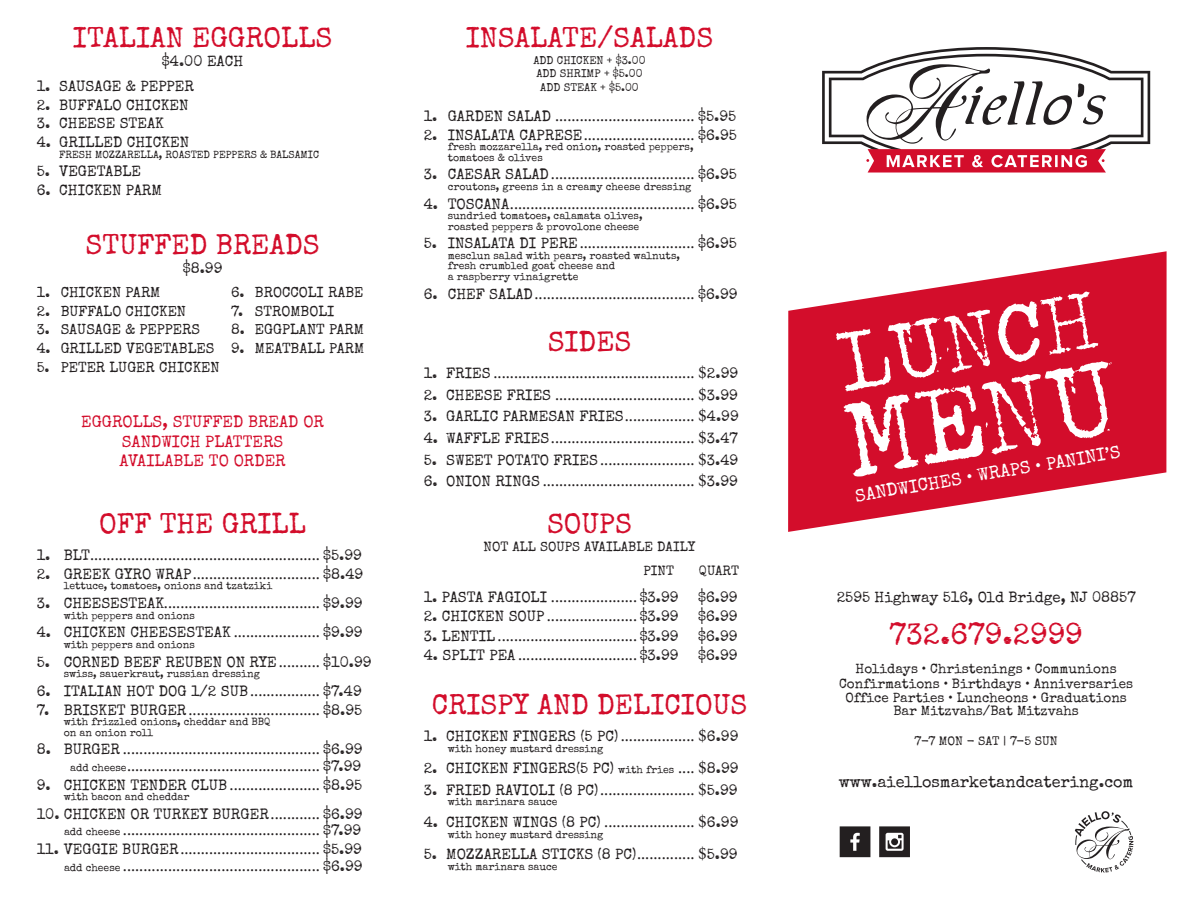
<style>
.page{position:relative;width:1188px;height:918px;background:#fff}
.page>*{position:absolute;margin:0;border:0;box-sizing:border-box;transform-origin:0 0}
.t1{font:128.55px "Mechanical Machine";color:#fff}
.t2{font:100.5px "Mechanical Machine";color:#fff}
.t3{font:30px "Special Elite";color:#d30d2b}
.t4{font:28.5px "Special Elite";color:#d30d2b}
.t5{font:18px "Minion Pro";color:#231f20}
.t6{font:18px "Special Elite";color:#fff}
.t7{font:16.5px "Special Elite";color:#d30d2b}
.t8{font:16.2px "Special Elite";color:#231f20}
.t9{font:15px "Special Elite";color:#231f20}
.t10{font:14.55px "Special Elite";color:#231f20}
.t11{font:13.5px/13.5px "Special Elite";color:#231f20;text-align:center}
.t12{font:12.45px "Special Elite";color:#231f20}
.t13{font:11.25px "Special Elite";color:#231f20}
.t14{font:10.5px/10.5px "Special Elite";color:#231f20}
.s1{font-family:"Special Elite";font-size:15px}
.s2{font-family:"Minion Pro";font-size:18px}
.s3{font-family:"Special Elite";font-size:10.5px}
.s4{font-size:10.5px}
</style>
<div class="page">
<svg style="left:788px;top:251px;width:379px;height:281px;fill:#d30d2b"></svg>
<svg style="left:822px;top:47px;width:328px;height:126px"></svg>
<svg style="left:1075px;top:811px;width:58px;height:62px"></svg>
<svg style="left:840px;top:826px;width:30px;height:31px"></svg>
<svg style="left:879px;top:826px;width:31px;height:31px"></svg>
<p class="t4" style="left:73px;top:20px;width:261px">ITALIAN EGGROLLS</p>
<p class="t9" style="left:162px;top:52px;width:83px">$4.00 EACH</p>
<p class="t9" style="left:37px;top:76px;width:159px">1. SAUSAGE &amp; PEPPER</p>
<p class="t9" style="left:37px;top:95px;width:153px">2. BUFFALO CHICKEN</p>
<p class="t9" style="left:37px;top:114px;width:129px">3. CHEESE STEAK</p>
<p class="t9" style="left:37px;top:133px;width:154px">4. GRILLED CHICKEN</p>
<p class="t14" style="left:59px;top:149px;width:261px">FRESH MOZZARELLA, ROASTED PEPPERS &amp; BALSAMIC</p>
<p class="t9" style="left:37px;top:162px;width:106px">5. VEGETABLE</p>
<p class="t9" style="left:37px;top:181px;width:127px">6. CHICKEN PARM</p>
<p class="t4" style="left:86px;top:226px;width:236px">STUFFED BREADS</p>
<p class="t9" style="left:183px;top:258px;width:41px">$8.99</p>
<p class="t10" style="left:37px;top:283px;width:125px">1. CHICKEN PARM</p>
<p class="t10" style="left:37px;top:302px;width:151px">2. BUFFALO CHICKEN</p>
<p class="t10" style="left:37px;top:321px;width:165px">3. SAUSAGE &amp; PEPPERS</p>
<p class="t10" style="left:37px;top:339px;width:179px">4. GRILLED VEGETABLES</p>
<p class="t10" style="left:37px;top:358px;width:184px">5. PETER LUGER CHICKEN</p>
<p class="t10" style="left:231px;top:283px;width:134px">6. BROCCOLI RABE</p>
<p class="t10" style="left:231px;top:302px;width:105px">7. STROMBOLI</p>
<p class="t10" style="left:231px;top:321px;width:135px">8. EGGPLANT PARM</p>
<p class="t10" style="left:231px;top:339px;width:135px">9. MEATBALL PARM</p>
<p class="t7" style="left:81px;top:411px;width:244px">EGGROLLS, STUFFED BREAD OR</p>
<p class="t7" style="left:122px;top:431px;width:163px">SANDWICH PLATTERS</p>
<p class="t7" style="left:120px;top:451px;width:168px">AVAILABLE TO ORDER</p>
<p class="t4" style="left:99px;top:505px;width:208px">OFF THE GRILL</p>
<p class="t5" style="left:37px;top:542px;width:327px"><span class="s1">1. BLT</span>........................................................ <span class="s1">$5.99</span></p>
<p class="t5" style="left:37px;top:561px;width:328px"><span class="s1">2. GREEK GYRO WRAP</span>............................... <span class="s1">$8.49</span></p>
<p class="t14" style="left:64px;top:581px;width:210px">lettuce, tomatoes, onions and tzatziki</p>
<p class="t5" style="left:37px;top:590px;width:327px"><span class="s1">3. CHEESESTEAK</span>...................................... <span class="s1">$9.99</span></p>
<p class="t14" style="left:64px;top:610px;width:133px">with peppers and onions</p>
<p class="t9" style="left:37px;top:623px;width:327px">4. CHICKEN CHEESESTEAK <span class="s2">.....................</span> $9.99</p>
<p class="t14" style="left:64px;top:639px;width:133px">with peppers and onions</p>
<p class="t9" style="left:37px;top:652px;width:336px">5. CORNED BEEF REUBEN ON RYE<span class="s2">..........</span> $10.99</p>
<p class="t14" style="left:64px;top:668px;width:198px">swiss, sauerkraut, russian dressing</p>
<p class="t9" style="left:37px;top:681px;width:327px">6. ITALIAN HOT DOG 1/2 SUB<span class="s2">.................</span> $7.49</p>
<p class="t5" style="left:37px;top:697px;width:327px"><span class="s1">7. BRISKET BURGER</span>................................ <span class="s1">$8.95</span></p>
<p class="t14" style="left:64px;top:716px;width:208px">with frizzled onions, cheddar and BBQ on an onion roll</p>
<p class="t5" style="left:37px;top:736px;width:327px"><span class="s1">8. BURGER</span> ................................................ <span class="s1">$6.99</span></p>
<p class="t5" style="left:70px;top:753px;width:293px"><span class="s3">add cheese</span>............................................... <span class="s1">$7.99</span></p>
<p class="t9" style="left:37px;top:775px;width:327px">9. CHICKEN TENDER CLUB<span class="s2">......................</span> $8.95</p>
<p class="t14" style="left:64px;top:791px;width:127px">with bacon and cheddar</p>
<p class="t9" style="left:37px;top:804px;width:327px">10. CHICKEN OR TURKEY BURGER<span class="s2">............</span> $6.99</p>
<p class="t5" style="left:64px;top:817px;width:299px"><span class="s3">add cheese</span> ................................................ <span class="s1">$7.99</span></p>
<p class="t5" style="left:37px;top:836px;width:327px"><span class="s1">11. VEGGIE BURGER</span>.................................. <span class="s1">$5.99</span></p>
<p class="t5" style="left:64px;top:853px;width:300px"><span class="s3">add cheese</span> ................................................ <span class="s1">$6.99</span></p>
<p class="t4" style="left:466px;top:20px;width:249px">INSALATE/SALADS</p>
<p class="t13" style="left:533px;top:53px;width:114px">ADD CHICKEN + $3.00</p>
<p class="t13" style="left:536px;top:66px;width:108px">ADD SHRIMP + $5.00</p>
<p class="t13" style="left:540px;top:80px;width:100px">ADD STEAK + $5.00</p>
<p class="t5" style="left:424px;top:103px;width:314px"><span class="s1">1. GARDEN SALAD</span> .................................. <span class="s1">$5.95</span></p>
<p class="t5" style="left:424px;top:122px;width:315px"><span class="s1">2. INSALATA CAPRESE</span>........................... <span class="s1">$6.95</span></p>
<p class="t14" style="left:448px;top:142px;width:247px">fresh mozzarella, red onion, roasted peppers, tomatoes &amp; olives</p>
<p class="t5" style="left:424px;top:162px;width:315px"><span class="s1">3. CAESAR SALAD</span>................................... <span class="s1">$6.95</span></p>
<p class="t14" style="left:448px;top:181px;width:245px">croutons, greens in a creamy cheese dressing</p>
<p class="t5" style="left:424px;top:191px;width:315px"><span class="s1">4. TOSCANA</span>............................................. <span class="s1">$6.95</span></p>
<p class="t14" style="left:448px;top:211px;width:196px">sundried tomatoes, calamata olives, roasted peppers &amp; provolone cheese</p>
<p class="t5" style="left:424px;top:231px;width:315px"><span class="s1">5. INSALATA DI PERE</span>............................ <span class="s1">$6.95</span></p>
<p class="t14" style="left:448px;top:250px;width:234px">mesclun salad with pears, roasted walnuts, fresh crumbled goat cheese and<br>a raspberry vinaigrette</p>
<p class="t5" style="left:424px;top:281px;width:315px"><span class="s1">6. CHEF SALAD</span>....................................... <span class="s1">$6.99</span></p>
<p class="t4" style="left:548px;top:324px;width:85px">SIDES</p>
<p class="t5" style="left:424px;top:360px;width:316px"><span class="s1">1. FRIES</span> ................................................. $<span class="s1">2.99</span></p>
<p class="t5" style="left:424px;top:382px;width:316px"><span class="s1">2. CHEESE FRIES</span> .................................. $<span class="s1">3.99</span></p>
<p class="t9" style="left:424px;top:407px;width:317px">3. GARLIC PARMESAN FRIES<span class="s2">................. $</span>4.99</p>
<p class="t5" style="left:424px;top:425px;width:316px"><span class="s1">4. WAFFLE FRIES</span>................................... $<span class="s1">3.47</span></p>
<p class="t5" style="left:424px;top:447px;width:316px"><span class="s1">5. SWEET POTATO FRIES</span>....................... $<span class="s1">3.49</span></p>
<p class="t5" style="left:424px;top:468px;width:316px"><span class="s1">6. ONION RINGS</span> ..................................... $<span class="s1">3.99</span></p>
<p class="t4" style="left:547px;top:506px;width:86px">SOUPS</p>
<p class="t11" style="left:484px;top:540px;width:213px">NOT ALL SOUPS AVAILABLE DAILY</p>
<p class="t11" style="left:644px;top:563px;width:32px">PINT</p>
<p class="t11" style="left:699px;top:563px;width:42px">QUART</p>
<p class="t5" style="left:424px;top:584px;width:257px"><span class="s1">1. PASTA FAGIOLI</span> ..................... <span class="s1">$3.99</span></p>
<p class="t9" style="left:698px;top:587px;width:41px">$6.99</p>
<p class="t5" style="left:424px;top:603px;width:257px"><span class="s1">2. CHICKEN SOUP</span> ...................... <span class="s1">$3.99</span></p>
<p class="t9" style="left:698px;top:607px;width:41px">$6.99</p>
<p class="t5" style="left:424px;top:623px;width:257px"><span class="s1">3. LENTIL</span> .................................. <span class="s1">$3.99</span></p>
<p class="t9" style="left:698px;top:626px;width:41px">$6.99</p>
<p class="t5" style="left:424px;top:642px;width:257px"><span class="s1">4. SPLIT PEA</span> ............................. <span class="s1">$3.99</span></p>
<p class="t9" style="left:698px;top:646px;width:41px">$6.99</p>
<p class="t4" style="left:432px;top:687px;width:317px">CRISPY AND DELICIOUS</p>
<p class="t9" style="left:424px;top:727px;width:316px">1. CHICKEN FINGERS (5 PC) <span class="s2">.................. $</span>6.99</p>
<p class="t14" style="left:448px;top:743px;width:157px">with honey mustard dressing</p>
<p class="t9" style="left:424px;top:759px;width:316px">2. CHICKEN FINGERS(5 PC) <span class="s4">with fries</span> <span class="s2">.... $</span>8.99</p>
<p class="t5" style="left:424px;top:777px;width:315px"><span class="s1">3. FRIED RAVIOLI (8 PC)</span>....................... $<span class="s1">5.99</span></p>
<p class="t14" style="left:448px;top:797px;width:111px">with marinara sauce</p>
<p class="t9" style="left:424px;top:813px;width:316px">4. CHICKEN WINGS (8 PC) <span class="s2">...................... $</span>6.99</p>
<p class="t14" style="left:448px;top:829px;width:157px">with honey mustard dressing</p>
<p class="t9" style="left:424px;top:845px;width:315px">5. MOZZARELLA STICKS (8 PC)<span class="s2">.............. $</span>5.99</p>
<p class="t14" style="left:448px;top:861px;width:111px">with marinara sauce</p>
<p class="t2" style="left:829px;top:310px;width:263px;rotate:-10deg">LUNCH</p>
<p class="t1" style="left:833px;top:373px;width:278px;rotate:-9deg">MENU</p>
<p class="t6" style="left:853px;top:486px;width:270px;rotate:-10deg">SANDWICHES • WRAPS • PANINI’S</p>
<p class="t9" style="left:837px;top:587px;width:300px">2595 Highway 516, Old Bridge, NJ 08857</p>
<p class="t3" style="left:890px;top:615px;width:195px">732.679.2999</p>
<p class="t11" style="left:856px;top:662px;width:263px">Holidays • Christenings • Communions</p>
<p class="t11" style="left:839px;top:677px;width:296px">Confirmations • Birthdays • Anniversaries<br>Office Parties • Luncheons • Graduations<br>Bar Mitzvahs/Bat Mitzvahs</p>
<p class="t12" style="left:915px;top:733px;width:145px">7-7 MON - SAT | 7-5 SUN</p>
<p class="t8" style="left:839px;top:771px;width:296px">www.aiellosmarketandcatering.com</p>
</div>
